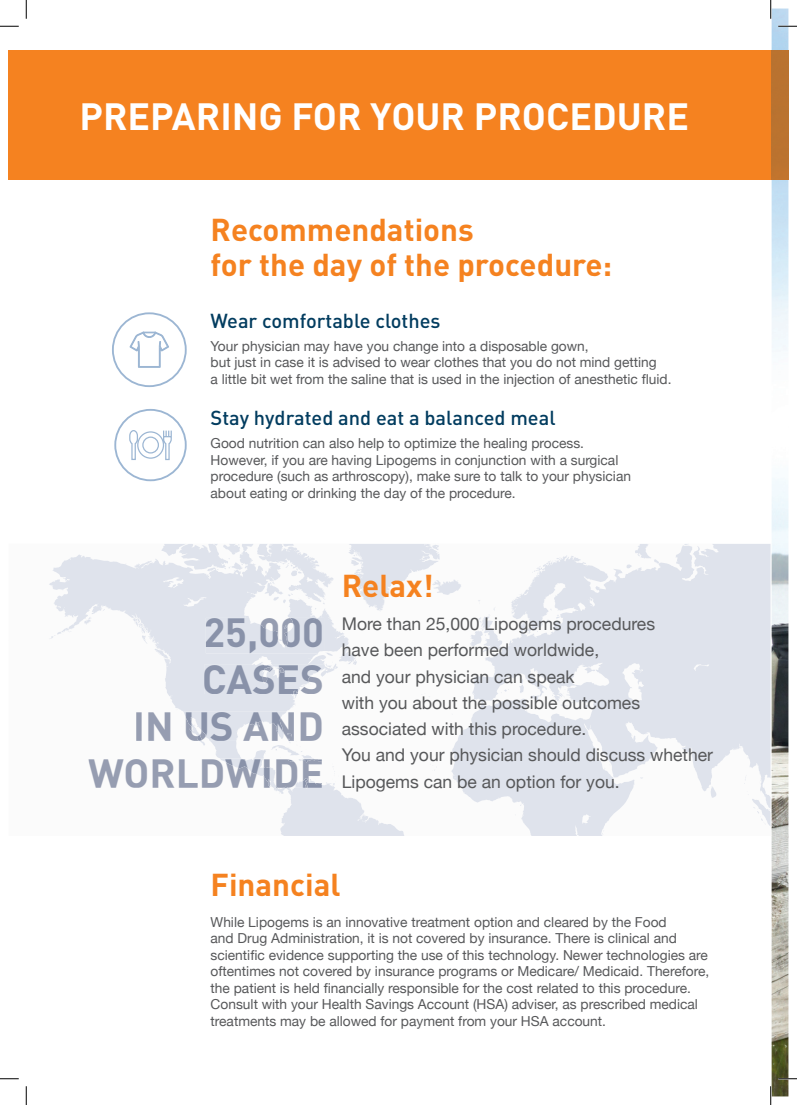
<style>
.page{position:relative;width:797px;height:1105px;background:#fff}
.page>*{position:absolute;margin:0;border:0;box-sizing:border-box;transform-origin:0 0}
.t1{font:700 40.25px/46.9px "DIN";color:#969db1;text-align:right}
.t2{font:700 37.5px "DIN";color:#fff}
.t3{font:700 31.25px/35px "DIN";color:#f58220}
.t4{font:500 20px "DIN";color:#023c5f}
.t5{font:17.5px/26.2px "Helvetica Neue";color:#57585a}
.t6{font:13.75px/16.5px "Helvetica Neue";color:#57585a}
</style>
<div class="page">
<img style="left:771px;top:9px;width:17px;height:1087px">
<div style="left:9px;top:50px;width:762px;height:129px;background:#f58220"></div>
<div style="left:771px;top:50px;width:17px;height:129px;background:#ba732f"></div>
<svg style="left:770px;top:775px;width:1px;height:51px"></svg>
<svg style="left:451px;top:544px;width:319px;height:292px;fill:#dfe3ec"></svg>
<svg style="left:349px;top:544px;width:112px;height:68px"></svg>
<svg style="left:49px;top:551px;width:355px;height:285px"></svg>
<svg style="left:161px;top:544px;width:173px;height:65px"></svg>
<svg style="left:204px;top:618px;width:153px;height:76px"></svg>
<svg style="left:88px;top:704px;width:251px;height:90px"></svg>
<div style="left:112px;top:312px;width:75px;height:75px;border:2px solid #9cb6d3;border-radius:50%"></div>
<svg style="left:129px;top:331px;width:40px;height:37px"></svg>
<div style="left:114px;top:409px;width:73px;height:72px;border:2px solid #9cb6d3;border-radius:50%"></div>
<svg style="left:129px;top:430px;width:43px;height:31px"></svg>
<svg style="left:0;top:25px;width:19px;height:2px"></svg>
<svg style="left:778px;top:25px;width:19px;height:2px"></svg>
<svg style="left:0;top:1078px;width:19px;height:1px"></svg>
<svg style="left:778px;top:1078px;width:19px;height:1px"></svg>
<svg style="left:25px;top:0;width:2px;height:19px"></svg>
<svg style="left:25px;top:1086px;width:2px;height:19px"></svg>
<svg style="left:770px;top:0;width:1px;height:19px"></svg>
<svg style="left:770px;top:1086px;width:1px;height:19px"></svg>
<h2 class="t2" style="left:79px;top:92px;width:611px">PREPARING FOR YOUR PROCEDURE</h2>
<h3 class="t3" style="left:211px;top:210px;width:403px">Recommendations<br>for the day of the procedure:</h3>
<h3 class="t4" style="left:211px;top:308px;width:231px">Wear comfortable clothes</h3>
<p class="t6" style="left:211px;top:338px;width:462px">Your physician may have you change into a disposable gown,<br>but just in case it is advised to wear clothes that you do not mind getting<br>a little bit wet from the saline that is used in the injection of anesthetic fluid.</p>
<h3 class="t4" style="left:211px;top:405px;width:346px">Stay hydrated and eat a balanced meal</h3>
<p class="t6" style="left:211px;top:436px;width:422px">Good nutrition can also help to optimize the healing process.<br>However, if you are having Lipogems in conjunction with a surgical procedure (such as arthroscopy), make sure to talk to your physician about eating or drinking the day of the procedure.</p>
<h1 class="t1" style="left:88px;top:607px;width:237px">25,000<br>CASES<br>IN US AND<br>WORLDWIDE</h1>
<h3 class="t3" style="left:342px;top:567px;width:93px">Relax!</h3>
<p class="t5" style="left:342px;top:612px;width:373px">More than 25,000 Lipogems procedures<br>have been performed worldwide,<br>and your physician can speak<br>with you about the possible outcomes associated with this procedure.<br>You and your physician should discuss whether Lipogems can be an option for you.</p>
<h3 class="t3" style="left:211px;top:866px;width:131px">Financial</h3>
<p class="t6" style="left:211px;top:914px;width:500px">While Lipogems is an innovative treatment option and cleared by the Food<br>and Drug Administration, it is not covered by insurance. There is clinical and scientific evidence supporting the use of this technology. Newer technologies are oftentimes not covered by insurance programs or Medicare/ Medicaid. Therefore, the patient is held financially responsible for the cost related to this procedure.<br>Consult with your Health Savings Account (HSA) adviser, as prescribed medical treatments may be allowed for payment from your HSA account.</p>
</div>
